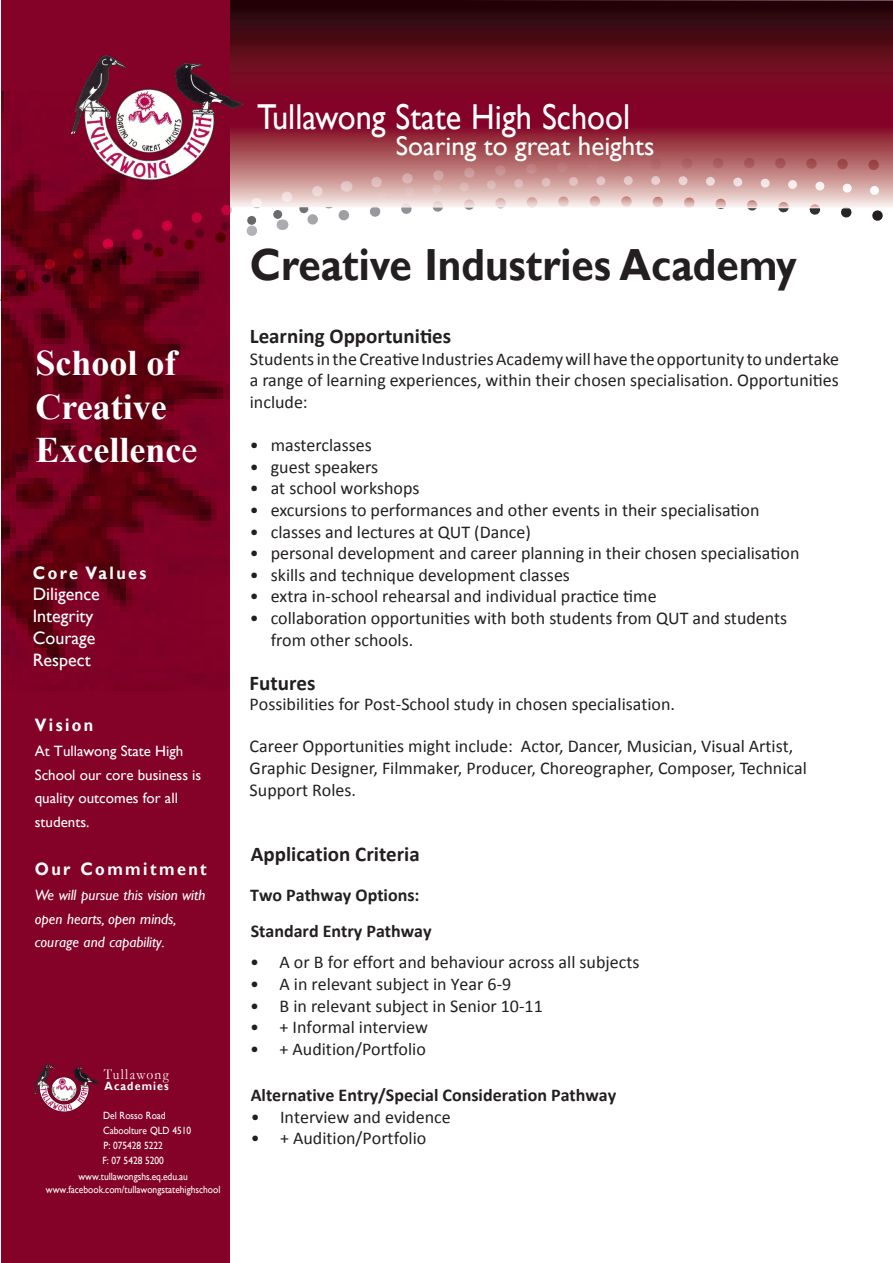
<style>
.page{position:relative;width:893px;height:1263px;background:#fff}
.page>*{position:absolute;margin:0;border:0;box-sizing:border-box;transform-origin:0 0}
.t1{font:700 45px "Gill Sans";color:#231f20;scale:.9 1}
.t2{font:700 36px/43.2px "Times New Roman";color:#fff}
.t3{font:36px "Gill Sans";color:#fff;scale:.9 1}
.t4{font:27px "Gill Sans";color:#fff}
.t5{font:700 21px "Calibri";color:#231f20}
.t6{font:18px/21.6px "Calibri";color:#231f20}
.t7{font:700 18px "Calibri";color:#231f20}
.t8{font:18px/21.8px "Gill Sans";color:#fff}
.t9{font:700 18px "Gill Sans";letter-spacing:.15em;color:#fff;scale:.9 1}
.t10{font:15px/23.9px "Gill Sans";color:#fff}
.t11{font:italic 15px/23.5px "Gill Sans";color:#fff}
.t12{font:15px "Garamond";letter-spacing:.1em;color:#fff;scale:.9 1}
.t13{font:700 12px "Gill Sans";letter-spacing:.1em;color:#fff;scale:.9 1}
.t14{font:10.5px/15px "Gill Sans";color:#fff;scale:.9 1}
.s1{font-weight:400}
.s2{font-weight:700}
</style>
<div class="page">
<svg style="left:230px;top:0;width:663px;height:156px;background:#6a0f23"></svg>
<div style="left:1px;top:0;width:229px;height:1263px;background:#840128"></div>
<img style="left:1px;top:92px;width:228px;height:587px">
<img style="left:70px;top:55px;width:174px;height:101px">
<svg style="left:0;top:156px;width:893px;height:167px"></svg>
<div style="left:798px;top:243px;width:95px;height:132px;background:#fff"></div>
<img style="left:35px;top:1065px;width:65px;height:47px">
<p class="t3" style="left:257px;top:96px;width:416px">Tullawong State High School</p>
<p class="t4" style="left:396px;top:130px;width:260px">Soaring to great heights</p>
<p class="t2" style="left:35px;top:341px;width:163px">School of<br>Creative<br>Excellenc<span class="s1">e</span></p>
<p class="t8" style="left:33px;top:562px;width:115px"><span class="s2">Core Values<br></span>Diligence<br>Integrity<br>Courage<br>Respect</p>
<p class="t9" style="left:35px;top:714px;width:67px">Vision</p>
<p class="t10" style="left:35px;top:739px;width:168px">At Tullawong State High<br>School our core business is quality outcomes for all students.</p>
<p class="t9" style="left:35px;top:858px;width:193px">Our Commitment</p>
<p class="t11" style="left:35px;top:883px;width:172px">We will pursue this vision with open hearts, open minds, courage and capability.</p>
<p class="t12" style="left:104px;top:1064px;width:74px">Tullawong</p>
<p class="t13" style="left:104px;top:1078px;width:73px">Academies</p>
<p class="t14" style="left:103px;top:1108px;width:71px">Del Rosso Road</p>
<p class="t14" style="left:103px;top:1123px;width:100px">Caboolture QLD 4510</p>
<p class="t14" style="left:102px;top:1138px;width:70px">P: 075428 5222<br>F: 07 5428 5200</p>
<p class="t14" style="left:46px;top:1170px;width:195px;line-height:12.6px;text-align:center">www.tullawongshs.eq.edu.au www.facebook.com/tullawongstatehighschool</p>
<p class="t1" style="left:250px;top:238px;width:609px">Creative Industries Academy</p>
<p class="t5" style="left:250px;top:323px;width:203px">Learning Opportunities</p>
<p class="t6" style="left:250px;top:348px;width:591px;text-align:justify">Students in the Creative Industries Academy will have the opportunity to undertake a range of learning experiences, within their chosen specialisation. Opportunities include:</p>
<p class="t6" style="left:250px;top:434px;width:124px">• masterclasses</p>
<p class="t6" style="left:250px;top:456px;width:130px">• guest speakers</p>
<p class="t6" style="left:250px;top:478px;width:171px">• at school workshops</p>
<p class="t6" style="left:250px;top:499px;width:511px">• excursions to performances and other events in their specialisation</p>
<p class="t6" style="left:250px;top:521px;width:283px">• classes and lectures at QUT (Dance)</p>
<p class="t6" style="left:250px;top:542px;width:551px">• personal development and career planning in their chosen specialisation</p>
<p class="t6" style="left:250px;top:564px;width:322px">• skills and technique development classes</p>
<p class="t6" style="left:250px;top:586px;width:408px">• extra in-school rehearsal and individual practice time</p>
<p class="t6" style="left:271px;top:607px;width:518px;text-indent:-21px">• collaboration opportunities with both students from QUT and students from other schools.</p>
<p class="t5" style="left:250px;top:669px;width:67px">Futures</p>
<p class="t6" style="left:250px;top:693px;width:427px">Possibilities for Post-School study in chosen specialisation.</p>
<p class="t6" style="left:250px;top:736px;width:559px">Career Opportunities might include: Actor, Dancer, Musician, Visual Artist,<br>Graphic Designer, Filmmaker, Producer, Choreographer, Composer, Technical<br>Support Roles.</p>
<p class="t5" style="left:251px;top:839px;width:171px">Application Criteria</p>
<p class="t7" style="left:250px;top:882px;width:171px">Two Pathway Options:</p>
<p class="t7" style="left:251px;top:919px;width:182px">Standard Entry Pathway</p>
<p class="t6" style="left:250px;top:951px;width:391px">• A or B for effort and behaviour across all subjects</p>
<p class="t6" style="left:250px;top:973px;width:263px">• A in relevant subject in Year 6-9</p>
<p class="t6" style="left:250px;top:994px;width:294px">• B in relevant subject in Senior 10-11</p>
<p class="t6" style="left:250px;top:1016px;width:179px">• + Informal interview</p>
<p class="t6" style="left:250px;top:1037px;width:177px">• + Audition/Portfolio</p>
<p class="t7" style="left:251px;top:1082px;width:367px">Alternative Entry/Special Consideration Pathway</p>
<p class="t6" style="left:251px;top:1105px;width:201px">• Interview and evidence</p>
<p class="t6" style="left:251px;top:1127px;width:177px">• + Audition/Portfolio</p>
</div>
